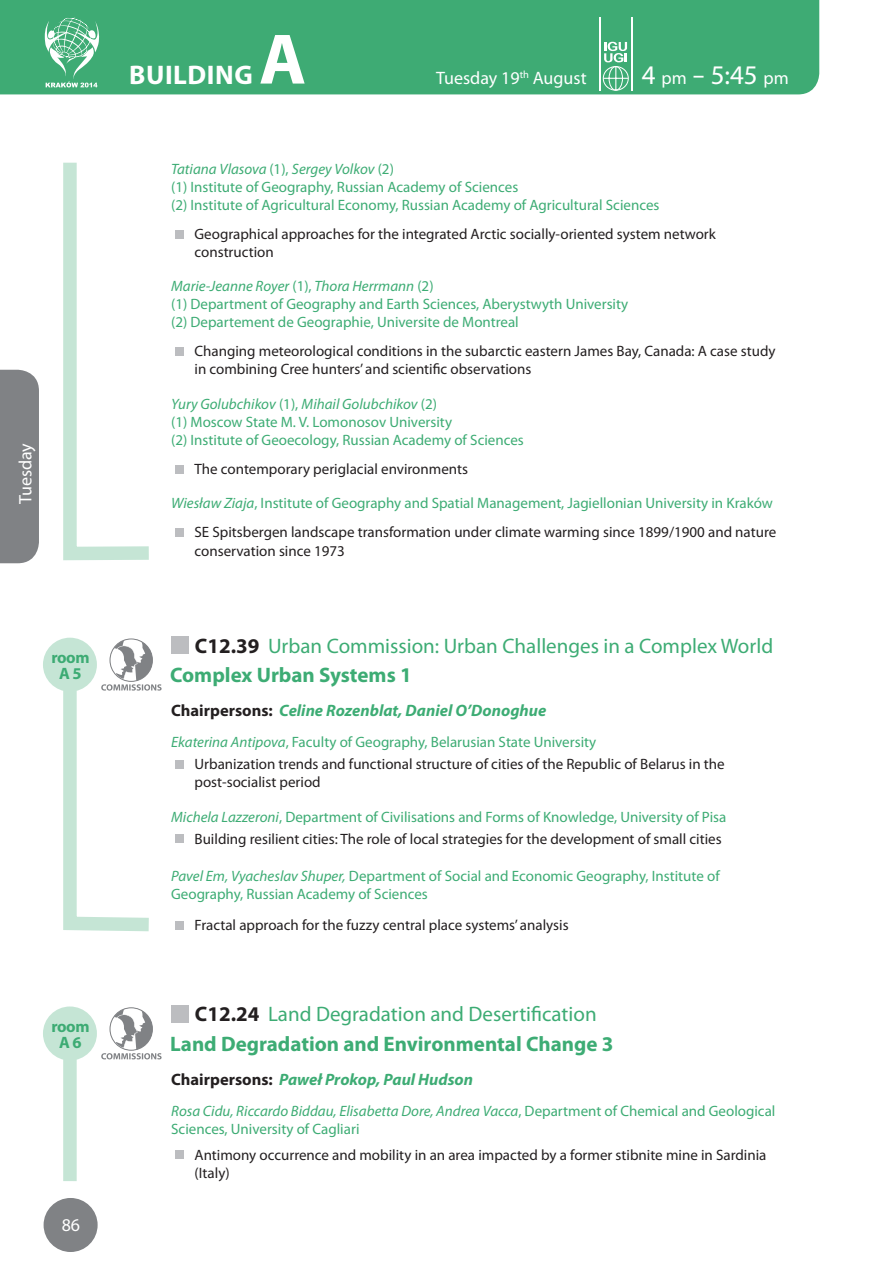
<style>
.page{position:relative;width:893px;height:1263px;background:#fff}
.page>*{position:absolute;margin:0;border:0;box-sizing:border-box;transform-origin:0 0}
.t1{font:700 72px "Myriad Pro";color:#fff}
.t2{font:27px "Myriad Pro";color:#fff}
.t3{font:700 27px "Myriad Pro";color:#fff}
.t4{font:700 21px/29.7px "Myriad Pro";color:#3dac74;text-align:center}
.t5{font:21px/29.7px "Myriad Pro";color:#3dac74}
.t6{font:18px "Myriad Pro";color:#fff}
.t7{font:italic 700 16.5px "Myriad Pro";color:#3dac74}
.t8{font:700 16.5px/16.5px "Myriad Pro";letter-spacing:-.025em;color:#3dac74;text-align:center}
.t9{font:15px/18px "Myriad Pro";color:#231f20}
.t10{font:15px/18px "Myriad Pro";color:#3dac74}
.s1{font-size:18px}
.s2{font-style:italic}
.s3{font-style:italic;color:#3dac74}
.s4{color:#3dac74}
.s5{font-weight:700;color:#231f20}
.s6{font-weight:700}
.s7{font-style:normal;color:#231f20}
.s8{color:#231f20}
.s9{font-weight:400}
</style>
<div class="page">
<div style="left:0;top:0;width:819px;height:94px;background:#3eab74"></div>
<div style="left:44px;top:1198px;width:54px;height:54px;background:#808285;border-radius:50%"></div>
<div style="left:0;top:370px;width:39px;height:193px;background:#808285"></div>
<svg style="left:45px;top:18px;width:54px;height:69px;background:#72c199"></svg>
<svg style="left:63px;top:162px;width:86px;height:399px"></svg>
<div style="left:175px;top:230px;width:9px;height:8px;background:#bcbdc0"></div>
<div style="left:175px;top:347px;width:9px;height:8px;background:#bcbdc0"></div>
<div style="left:175px;top:465px;width:9px;height:8px;background:#bcbdc0"></div>
<div style="left:175px;top:529px;width:9px;height:8px;background:#bcbdc0"></div>
<div style="left:43px;top:638px;width:54px;height:54px;background:#c5e5d5;border-radius:50%"></div>
<svg style="left:56px;top:639px;width:106px;height:293px"></svg>
<div style="left:175px;top:760px;width:9px;height:9px;background:#bcbdc0"></div>
<div style="left:171px;top:637px;width:17px;height:17px;background:#bcbdc0"></div>
<div style="left:175px;top:835px;width:9px;height:8px;background:#bcbdc0"></div>
<div style="left:175px;top:921px;width:9px;height:8px;background:#bcbdc0"></div>
<div style="left:63px;top:1033px;width:14px;height:148px;background:#c5e5d5"></div>
<div style="left:43px;top:1006px;width:54px;height:54px;background:#c5e5d5;border-radius:50%"></div>
<div style="left:110px;top:1007px;width:43px;height:43px;border:1px solid #808285;border-radius:50%"></div>
<svg style="left:101px;top:1008px;width:61px;height:51px"></svg>
<div style="left:175px;top:1150px;width:9px;height:9px;background:#bcbdc0"></div>
<div style="left:171px;top:1005px;width:17px;height:17px;background:#bcbdc0"></div>
<svg style="left:603px;top:42px;width:26px;height:49px"></svg>
<hr style="left:600px;top:17px;width:1px;height:74px;background:#fff">
<hr style="left:631px;top:17px;width:2px;height:74px;background:#fff">
<p class="t6" style="left:14px;top:504px;width:63px;rotate:-90deg">Tuesday</p>
<p class="t8" style="left:51px;top:648px;width:40px">room<br>A 5</p>
<p class="t8" style="left:51px;top:1017px;width:40px">room<br>A 6</p>
<p class="t6" style="left:62px;top:1214px;width:20px">86</p>
<h2 class="t3" style="left:129px;top:57px;width:15px">buil</h2>
<h2 class="t3" style="left:188px;top:57px;width:35px">ding</h2>
<h1 class="t1" style="left:259px;top:12px;width:49px">A</h1>
<p class="t6" style="left:436px;top:67px;width:152px">Tuesday 19<sup>th</sup> August</p>
<h2 class="t2" style="left:642px;top:58px;width:148px">4 <span class="s1">pm</span> - 5:45 <span class="s1">pm</span></h2>
<p class="t10" style="left:171px;top:160px;width:490px"><span class="s2">Tatiana Vlasova</span> (1), <span class="s2">Sergey Volkov</span> (2)<br>(1) Institute of Geography, Russian Academy of Sciences<br>(2) Institute of Agricultural Economy, Russian Academy of Agricultural Sciences</p>
<p class="t9" style="left:195px;top:224px;width:523px">Geographical approaches for the integrated Arctic socially-oriented system network construction</p>
<p class="t10" style="left:171px;top:277px;width:459px"><span class="s2">Marie-Jeanne Royer</span> (1), <span class="s2">Thora Herrmann</span> (2)<br>(1) Department of Geography and Earth Sciences, Aberystwyth University (2) Departement de Geographie, Universite de Montreal</p>
<p class="t9" style="left:195px;top:341px;width:582px">Changing meteorological conditions in the subarctic eastern James Bay, Canada: A case study in combining Cree hunters’ and scientific observations</p>
<p class="t10" style="left:171px;top:395px;width:354px"><span class="s2">Yury Golubchikov</span> (1), <span class="s2">Mihail Golubchikov</span> (2)<br>(1) Moscow State M. V. Lomonosov University<br>(2) Institute of Geoecology, Russian Academy of Sciences</p>
<p class="t9" style="left:195px;top:459px;width:275px">The contemporary periglacial environments</p>
<p class="t9" style="left:171px;top:488px;width:607px;line-height:29.7px;text-align:right"><span class="s3">Wiesław Ziaja</span><span class="s4">, Institute of Geography and Spatial Management, Jagiellonian University in Kraków<br></span>SE Spitsbergen landscape transformation under climate warming since 1899/1900 and nature</p>
<p class="t9" style="left:195px;top:541px;width:152px">conservation since 1973</p>
<h3 class="t5" style="left:170px;top:630px;width:605px;text-indent:25px"><span class="s5">C12.39</span> Urban Commission: Urban Challenges in a Complex World<br><span class="s6">Complex Urban Systems 1</span></h3>
<p class="t7" style="left:171px;top:700px;width:377px"><span class="s7">Chairpersons:</span> Celine Rozenblat, Daniel O’Donoghue</p>
<p class="t9" style="left:195px;top:731px;width:532px;line-height:22.4px;text-indent:-23px"><span class="s3">Ekaterina Antipova</span><span class="s4">, Faculty of Geography, Belarusian State University<br></span>Urbanization trends and functional structure of cities of the Republic of Belarus in the</p>
<p class="t9" style="left:195px;top:773px;width:128px">post-socialist period</p>
<p class="t9" style="left:195px;top:805px;width:533px;line-height:22.4px;text-indent:-23px"><span class="s3">Michela Lazzeroni</span><span class="s4">, Department of Civilisations and Forms of Knowledge, University of Pisa<br></span>Building resilient cities: The role of local strategies for the development of small cities</p>
<p class="t10" style="left:171px;top:867px;width:551px"><span class="s2">Pavel Em, Vyacheslav Shuper,</span> Department of Social and Economic Geography, Institute of<br>Geography, Russian Academy of Sciences</p>
<p class="t9" style="left:195px;top:916px;width:376px">Fractal approach for the fuzzy central place systems’ analysis</p>
<h3 class="t4" style="left:170px;top:999px;width:445px"><span class="s8">C12.24</span> <span class="s9">Land Degradation and Desertification<br></span>Land Degradation and Environmental Change 3</h3>
<p class="t7" style="left:171px;top:1068px;width:303px"><span class="s7">Chairpersons:</span> Paweł Prokop, Paul Hudson</p>
<p class="t10" style="left:171px;top:1102px;width:606px"><span class="s2">Rosa Cidu, Riccardo Biddau, Elisabetta Dore, Andrea Vacca</span>, Department of Chemical and Geological<br>Sciences, University of Cagliari</p>
<p class="t9" style="left:195px;top:1145px;width:573px">Antimony occurrence and mobility in an area impacted by a former stibnite mine in Sardinia (Italy)</p>
</div>
